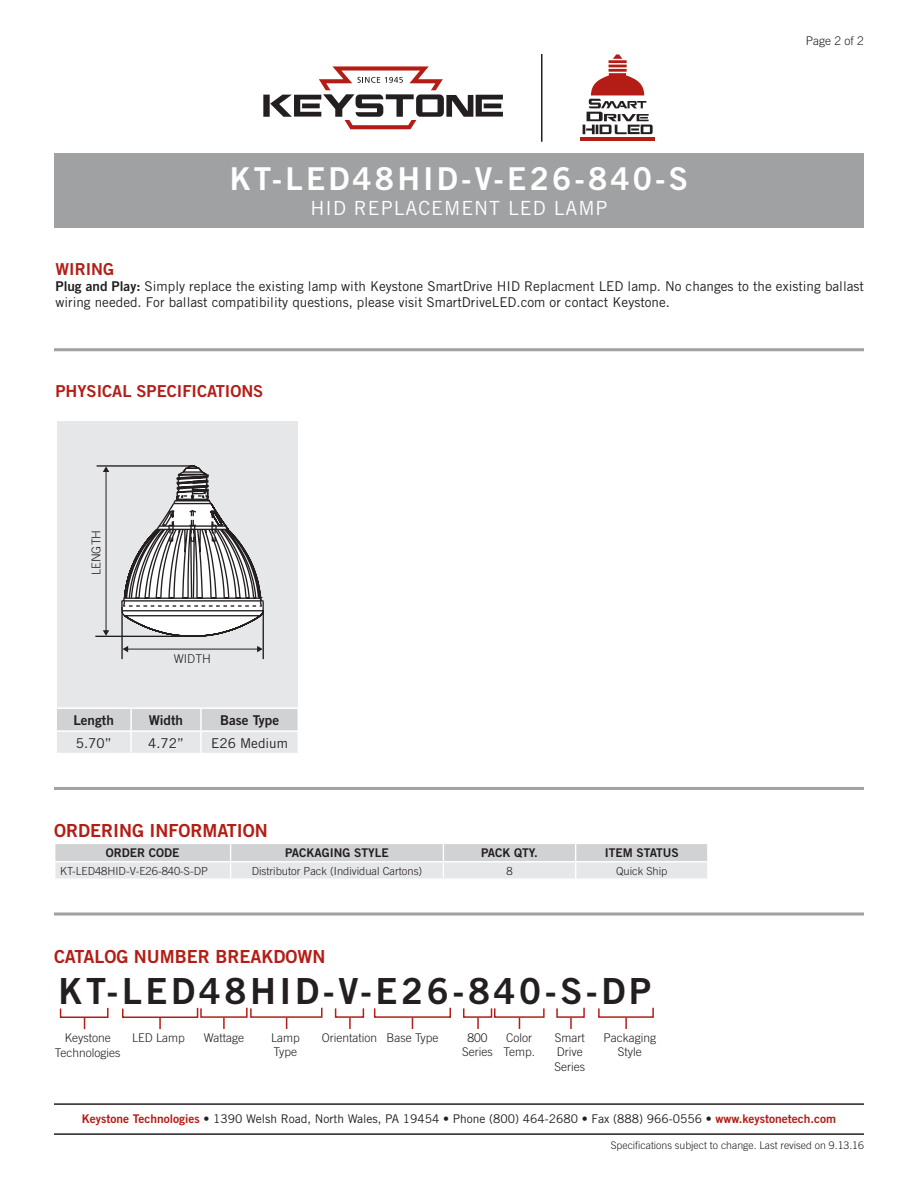
<style>
.page{position:relative;width:918px;height:1188px;background:#fff}
.page>*{position:absolute;margin:0;border:0;box-sizing:border-box;transform-origin:0 0}
.t1{font:36px "Trade Gothic Bold Two";letter-spacing:.1em;color:#231f20}
.t2{font:31.5px "Trade Gothic Bold Two";letter-spacing:.1em;color:#fff}
.t3{font:19.5px "Trade Gothic";letter-spacing:.05em;color:#fff}
.t4{font:18px "Trade Gothic Bold Two";color:#b41d15}
.t5{font:16.5px "Trade Gothic Bold Two";color:#b41d15}
.t6{font:13.5px/16.2px "Trade Gothic";color:#231f20}
.t7{font:13.5px "Trade Gothic Bold Two";color:#231f20}
.t8{font:300 12.15px "Trade Gothic";color:#231f20}
.t9{font:300 12px/14.4px "Trade Gothic";color:#231f20;text-align:center}
.t10{font:12px "Trade Gothic";color:#231f20}
.t11{font:12px "Trade Gothic Bold Two";color:#231f20}
.t12{font:300 11.1px "Trade Gothic";color:#231f20}
.t13{font:300 10.5px "Trade Gothic";color:#231f20}
.s1{font-family:"Trade Gothic Bold Two"}
.s2{font-family:"Trade Gothic Bold Two";color:#b41d15}
</style>
<div class="page">
<svg style="left:55px;top:844px;width:652px;height:34px;background:#dcdddf"></svg>
<hr style="left:54px;top:913px;width:810px;height:3px;background:#a0a1a3">
<hr style="left:54px;top:787px;width:810px;height:3px;background:#a0a1a3">
<hr style="left:54px;top:348px;width:810px;height:3px;background:#a0a1a3">
<hr style="left:54px;top:1133px;width:810px;height:2px;background:#231f20">
<hr style="left:54px;top:1103px;width:810px;height:2px;background:#231f20">
<svg style="left:59px;top:1007px;width:50px;height:22px"></svg>
<svg style="left:122px;top:1007px;width:201px;height:22px"></svg>
<div style="left:463px;top:1008px;width:29px;height:10px;border:2px solid #b41d15"></div>
<svg style="left:477px;top:1018px;width:2px;height:11px"></svg>
<div style="left:335px;top:1008px;width:29px;height:10px;border:2px solid #b41d15"></div>
<svg style="left:349px;top:1018px;width:2px;height:11px"></svg>
<svg style="left:373px;top:1007px;width:78px;height:22px"></svg>
<div style="left:494px;top:1008px;width:51px;height:10px;border:2px solid #b41d15"></div>
<svg style="left:598px;top:1007px;width:56px;height:22px"></svg>
<svg style="left:556px;top:1007px;width:29px;height:22px"></svg>
<div style="left:54px;top:154px;width:810px;height:74px;background:#a0a1a3"></div>
<svg style="left:263px;top:66px;width:240px;height:63px"></svg>
<hr style="left:541px;top:54px;width:2px;height:88px;background:#231f20">
<svg style="left:583px;top:73px;width:70px;height:61px"></svg>
<svg style="left:613px;top:54px;width:9px;height:5px"></svg>
<hr style="left:581px;top:137px;width:74px;height:4px;background:#b41d15">
<hr style="left:609px;top:69px;width:18px;height:3px;background:#b41d15">
<svg style="left:609px;top:65px;width:18px;height:2px"></svg>
<hr style="left:609px;top:60px;width:18px;height:3px;background:#b41d15">
<div style="left:57px;top:421px;width:241px;height:286px;background:#e6e7e9"></div>
<svg style="left:57px;top:709px;width:241px;height:44px;background:#dddee0"></svg>
<hr style="left:121px;top:607px;width:2px;height:52px;background:#231f20">
<hr style="left:263px;top:610px;width:1px;height:49px;background:#231f20">
<svg style="left:123px;top:646px;width:5px;height:6px"></svg>
<svg style="left:257px;top:646px;width:6px;height:6px"></svg>
<hr style="left:126px;top:649px;width:132px;height:1px;background:#231f20">
<hr style="left:95px;top:636px;width:98px;height:1px;background:#231f20">
<hr style="left:97px;top:465px;width:96px;height:2px;background:#231f20">
<svg style="left:103px;top:630px;width:6px;height:6px"></svg>
<svg style="left:103px;top:466px;width:6px;height:6px"></svg>
<hr style="left:106px;top:471px;width:1px;height:161px;background:#231f20">
<svg style="left:120px;top:465px;width:144px;height:173px"></svg>
<p class="t2" style="left:230px;top:159px;width:460px">KT-LED48HID-V-E26-840-S</p>
<p class="t3" style="left:310px;top:197px;width:299px">HID REPLACEMENT LED LAMP</p>
<p class="t9" style="left:806px;top:34px;width:60px">Page 2 of 2</p>
<p class="t5" style="left:55px;top:259px;width:60px">WIRING</p>
<p class="t6" style="left:55px;top:278px;width:810px"><span class="s1">Plug and Play:</span> Simply replace the existing lamp with Keystone SmartDrive HID Replacment LED lamp. No changes to the existing ballast wiring needed. For ballast compatibility questions, please visit SmartDriveLED.com or contact Keystone.</p>
<p class="t5" style="left:55px;top:381px;width:209px">PHYSICAL SPECIFICATIONS</p>
<p class="t8" style="left:89px;top:575px;width:47px;rotate:-90deg">LENGTH</p>
<p class="t8" style="left:174px;top:651px;width:39px">WIDTH</p>
<p class="t7" style="left:73px;top:712px;width:42px">Length</p>
<p class="t7" style="left:149px;top:712px;width:36px">Width</p>
<p class="t7" style="left:220px;top:712px;width:61px">Base Type</p>
<p class="t6" style="left:76px;top:735px;width:37px">5.70”</p>
<p class="t6" style="left:148px;top:735px;width:37px">4.72”</p>
<p class="t6" style="left:211px;top:735px;width:78px">E26 Medium</p>
<p class="t4" style="left:54px;top:820px;width:215px">ORDERING INFORMATION</p>
<p class="t11" style="left:106px;top:846px;width:75px">ORDER CODE</p>
<p class="t11" style="left:285px;top:846px;width:105px">PACKAGING STYLE</p>
<p class="t11" style="left:481px;top:846px;width:58px">PACK QTY.</p>
<p class="t11" style="left:605px;top:846px;width:75px">ITEM STATUS</p>
<p class="t12" style="left:60px;top:864px;width:149px">KT-LED48HID-V-E26-840-S-DP</p>
<p class="t12" style="left:252px;top:864px;width:172px">Distributor Pack (Individual Cartons)</p>
<p class="t12" style="left:506px;top:864px;width:8px">8</p>
<p class="t12" style="left:616px;top:864px;width:53px">Quick Ship</p>
<p class="t4" style="left:54px;top:945px;width:273px">CATALOG NUMBER BREAKDOWN</p>
<p class="t1" style="left:58px;top:969px;width:594px">KT-LED48HID-V-E26-840-S-DP</p>
<p class="t9" style="left:55px;top:1030px;width:67px">Keystone<br>Technologies</p>
<p class="t9" style="left:132px;top:1030px;width:54px">LED Lamp</p>
<p class="t9" style="left:271px;top:1030px;width:30px;text-align:left">Lamp<br>Type</p>
<p class="t9" style="left:462px;top:1030px;width:32px">800<br>Series</p>
<p class="t9" style="left:204px;top:1030px;width:42px">Wattage</p>
<p class="t9" style="left:322px;top:1030px;width:57px">Orientation</p>
<p class="t9" style="left:386px;top:1030px;width:54px">Base Type</p>
<p class="t9" style="left:504px;top:1030px;width:33px;text-align:left">Color<br>Temp.</p>
<p class="t9" style="left:604px;top:1030px;width:54px">Packaging<br>Style</p>
<p class="t9" style="left:554px;top:1030px;width:32px;text-align:left">Smart<br>Drive<br>Series</p>
<p class="t10" style="left:82px;top:1112px;width:756px"><span class="s2">Keystone Technologies</span> <span class="s1">•</span> 1390 Welsh Road, North Wales, PA 19454 <span class="s1">•</span> Phone (800) 464-2680 <span class="s1">•</span> Fax (888) 966-0556 • <span class="s2">www.keystonetech.com</span></p>
<p class="t13" style="left:611px;top:1139px;width:255px">Specifications subject to change. Last revised on 9.13.16</p>
</div>
